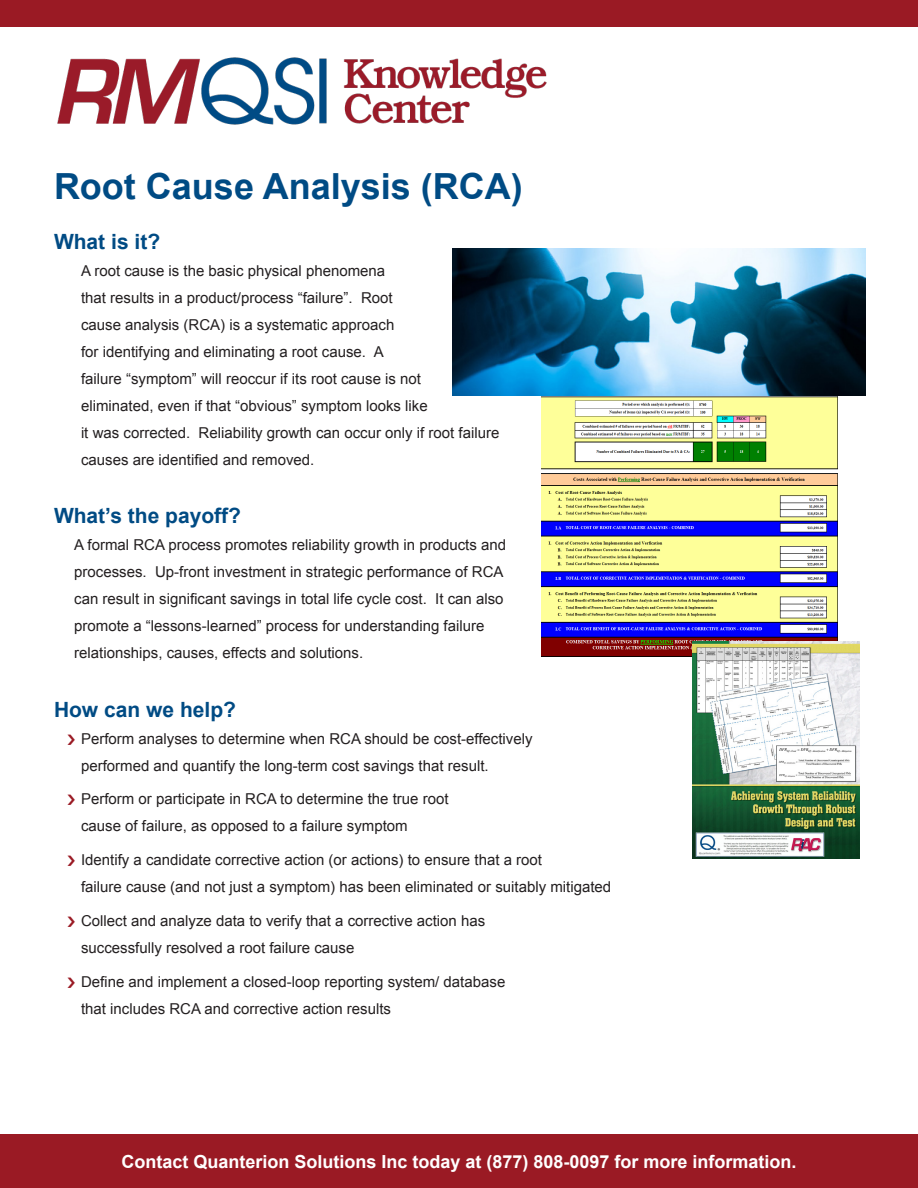
<style>
.page{position:relative;width:918px;height:1188px;background:#fff}
.page>*{position:absolute;margin:0;border:0;box-sizing:border-box;transform-origin:0 0}
.SlipSheetTitle{font:700 36px "Arial";color:#004b84}
.SlipSheetHeading1{font:700 21px "Arial";color:#004b84}
.t1{font:700 18px "Arial";color:#fff}
.SlipSheetText{font:15px/27px "Arial";color:#231f20}
</style>
<div class="page">
<div style="left:0;top:0;width:918px;height:27px;background:#9a1a24"></div>
<img style="left:57px;top:57px;width:490px;height:68px">
<div style="left:0;top:1134px;width:918px;height:54px;background:#9a1a24"></div>
<img style="left:541px;top:396px;width:296px;height:260px">
<img style="left:453px;top:248px;width:413px;height:148px">
<img style="left:693px;top:642px;width:166px;height:216px">
<p class="SlipSheetTitle" style="left:54px;top:162px;width:470px">Root Cause Analysis (RCA)</p>
<p class="SlipSheetHeading1" style="left:54px;top:227px;width:108px">What is it?</p>
<p class="SlipSheetText" style="left:81px;top:257px;width:420px">A root cause is the basic physical phenomena<br>that results in a product/process “failure”. Root<br>cause analysis (RCA) is a systematic approach<br>for identifying and eliminating a root cause. A<br>failure “symptom” will reoccur if its root cause is not<br>eliminated, even if that “obvious” symptom looks like<br>it was corrected. Reliability growth can occur only if root failure causes are identified and removed.</p>
<p class="SlipSheetHeading1" style="left:54px;top:502px;width:189px">What’s the payoff?</p>
<p class="SlipSheetText" style="left:74px;top:531px;width:433px">A formal RCA process promotes reliability growth in products and processes. Up-front investment in strategic performance of RCA can result in significant savings in total life cycle cost. It can also promote a “lessons-learned” process for understanding failure relationships, causes, effects and solutions.</p>
<p class="SlipSheetHeading1" style="left:54px;top:695px;width:184px">How can we help?</p>
<p class="SlipSheetText" style="left:81px;top:725px;width:453px">Perform analyses to determine when RCA should be cost-effectively performed and quantify the long-term cost savings that result.</p>
<p class="SlipSheetText" style="left:81px;top:786px;width:369px">Perform or participate in RCA to determine the true root cause of failure, as opposed to a failure symptom</p>
<p class="SlipSheetText" style="left:81px;top:846px;width:532px">Identify a candidate corrective action (or actions) to ensure that a root<br>failure cause (and not just a symptom) has been eliminated or suitably mitigated</p>
<p class="SlipSheetText" style="left:81px;top:907px;width:406px">Collect and analyze data to verify that a corrective action has successfully resolved a root failure cause</p>
<p class="SlipSheetText" style="left:81px;top:968px;width:426px">Define and implement a closed-loop reporting system/ database that includes RCA and corrective action results</p>
<p class="t1" style="left:121px;top:1149px;width:677px">Contact Quanterion Solutions Inc today at (877) 808-0097 for more information.</p>
</div>
